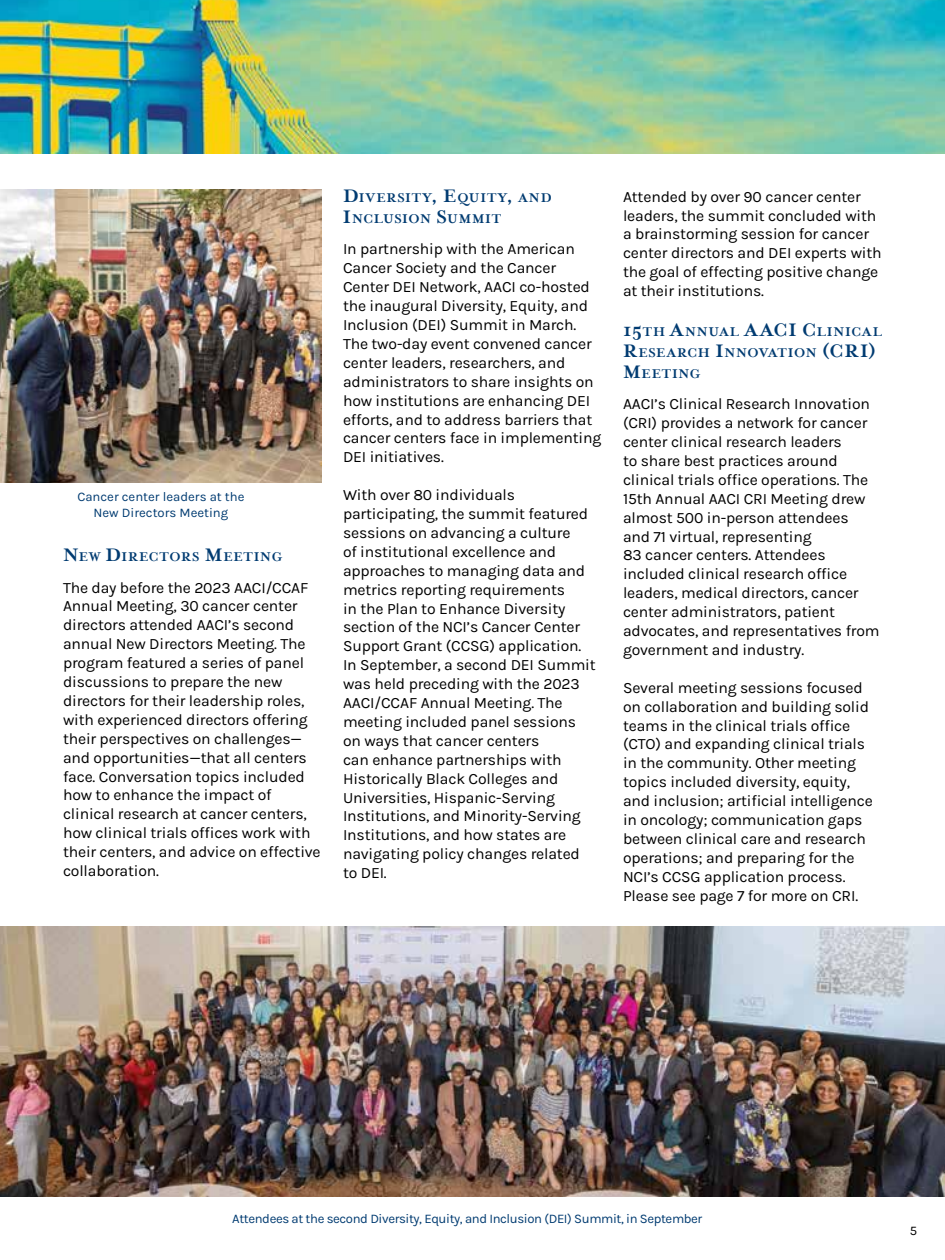
<style>
.page{position:relative;width:945px;height:1260px;background:#fff}
.page>*{position:absolute;margin:0;border:0;box-sizing:border-box;transform-origin:0 0}
.t1{font:700 21px "Mrs Eaves";color:#003b71}
.t2{font:15.75px/18.9px "Karla";letter-spacing:-.01em;color:#000}
.t3{font:700 14.7px/21px "Mrs Eaves";letter-spacing:.03em;color:#003b71}
.t4{font:13.12px "Karla";letter-spacing:-.03em;color:#003b71}
.t5{font:13.12px/15.8px "Karla";color:#003b71;text-align:center}
.t6{font:13.12px "Karla";color:#000}
.s1{font-size:21px}
</style>
<div class="page">
<img style="left:0;top:189px;width:322px;height:294px">
<img style="left:0;top:926px;width:945px;height:271px">
<img style="left:0;top:0;width:945px;height:154px">
<p class="t5" style="left:77px;top:488px;width:169px">Cancer center leaders at the<br>New Directors Meeting</p>
<p class="t3" style="left:63px;top:547px;width:70px"><span class="s1">N</span>EW <span class="s1">D</span>IRECTORS</p>
<p class="t3" style="left:205px;top:547px;width:30px"><span class="s1">M</span>EETIN</p>
<p class="t3" style="left:271px;top:547px;width:12px">G</p>
<p class="t2" style="left:63px;top:577px;width:259px">The day before the 2023 AACI/CCAF Annual Meeting, 30 cancer center directors attended AACI’s second annual New Directors Meeting. The program featured a series of panel discussions to prepare the new directors for their leadership roles, with experienced directors offering their perspectives on challenges— and opportunities—that all centers face. Conversation topics included how to enhance the impact of clinical research at cancer centers, how clinical trials offices work with their centers, and advice on effective collaboration.</p>
<p class="t3" style="left:343px;top:188px;width:44px"><span class="s1">D</span>IVERSIT</p>
<p class="t3" style="left:423px;top:188px;width:108px">Y<span class="s1">, E</span>QUITY<span class="s1">,</span> AND</p>
<p class="t3" style="left:343px;top:209px;width:21px"><span class="s1">I</span>NCL</p>
<p class="t3" style="left:383px;top:209px;width:22px">USION</p>
<p class="t3" style="left:436px;top:209px;width:34px"><span class="s1">S</span>UMMIT</p>
<p class="t2" style="left:343px;top:239px;width:260px">In partnership with the American Cancer Society and the Cancer Center DEI Network, AACI co-hosted the inaugural Diversity, Equity, and Inclusion (DEI) Summit in March.<br>The two-day event convened cancer center leaders, researchers, and administrators to share insights on how institutions are enhancing DEI efforts, and to address barriers that cancer centers face in implementing DEI initiatives.</p>
<p class="t2" style="left:343px;top:485px;width:254px">With over 80 individuals participating, the summit featured sessions on advancing a culture<br>of institutional excellence and approaches to managing data and metrics reporting requirements<br>in the Plan to Enhance Diversity section of the NCI’s Cancer Center<br>Support Grant (CCSG) application.<br>In September, a second DEI Summit was held preceding with the 2023<br>AACI/CCAF Annual Meeting. The meeting included panel sessions on ways that cancer centers<br>can enhance partnerships with<br>Historically Black Colleges and<br>Universities, Hispanic-Serving<br>Institutions, and Minority-Serving<br>Institutions, and how states are navigating policy changes related to DEI.</p>
<p class="t2" style="left:623px;top:186px;width:260px">Attended by over 90 cancer center leaders, the summit concluded with a brainstorming session for cancer center directors and DEI experts with the goal of effecting positive change at their institutions.</p>
<p class="t3" style="left:623px;top:321px;width:205px"><span class="s1">15</span>TH <span class="s1">A</span>NNUAL <span class="s1">AACI C</span>LINICAL<br><span class="s1">R</span>ESEARC</p>
<p class="t3" style="left:698px;top:342px;width:39px">H <span class="s1">I</span>NNO</p>
<p class="t3" style="left:759px;top:342px;width:20px">VATION</p>
<h1 class="t1" style="left:822px;top:339px;width:56px">(CRI)</h1>
<p class="t3" style="left:623px;top:363px;width:30px"><span class="s1">M</span>EETIN</p>
<p class="t3" style="left:690px;top:363px;width:12px">G</p>
<p class="t2" style="left:623px;top:394px;width:258px">AACI’s Clinical Research Innovation (CRI) provides a network for cancer center clinical research leaders<br>to share best practices around clinical trials office operations. The 15th Annual AACI CRI Meeting drew almost 500 in-person attendees and 71 virtual, representing<br>83 cancer centers. Attendees included clinical research office leaders, medical directors, cancer center administrators, patient advocates, and representatives from government and industry.</p>
<p class="t2" style="left:623px;top:678px;width:251px">Several meeting sessions focused on collaboration and building solid teams in the clinical trials office (CTO) and expanding clinical trials in the community. Other meeting topics included diversity, equity, and inclusion; artificial intelligence in oncology; communication gaps between clinical care and research operations; and preparing for the NCI’s CCSG application process.<br>Please see page 7 for more on CRI.</p>
<p class="t4" style="left:232px;top:1210px;width:472px">Attendees at the second Diversity, Equity, and Inclusion (DEI) Summit, in September</p>
<p class="t6" style="left:910px;top:1223px;width:9px">5</p>
</div>
